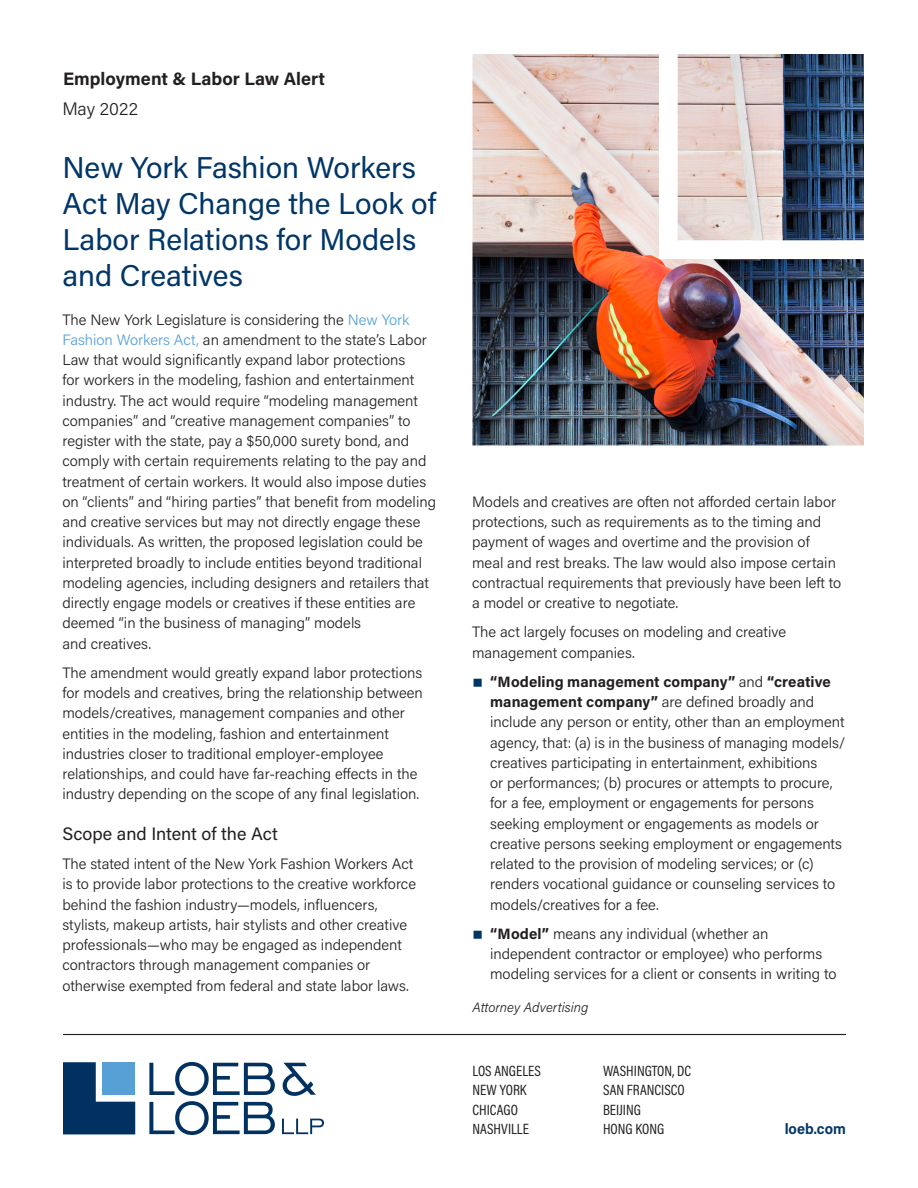
<style>
.page{position:relative;width:918px;height:1188px;background:#fff}
.page>*{position:absolute;margin:0;border:0;box-sizing:border-box;transform-origin:0 0}
._01_Title{font:30px/36px "Acumin Pro";color:#003667}
.t1{font:700 18px "Acumin Pro";color:#231f20}
._02_Body_Head{font:18px "Acumin Pro";color:#231f20}
._00c_Alert_Date{font:300 18px "Acumin Pro";color:#231f20}
._03a_Body{font:300 15px/20.2px "Acumin Pro";color:#231f20}
._10a_Footer_-_List_o{font:15px "Acumin Pro Cond";color:#231f20}
._10b_Footer_-_Websit{font:700 15px "Acumin Pro Semi Cond";color:#003667}
._09f_Attorney_Advert{font:italic 300 13.5px "Acumin Pro";color:#231f20}
.s1{color:#56a0d5}
.s2{font-weight:900;font-size:24px;color:#003667}
.s3{font-weight:700}
</style>
<div class="page">
<img style="left:472px;top:54px;width:392px;height:392px">
<svg style="left:659px;top:54px;width:205px;height:205px"></svg>
<svg style="left:63px;top:1062px;width:72px;height:72px;background:#1d4872"></svg>
<div style="left:102px;top:1062px;width:33px;height:33px;background:#56a0d5"></div>
<svg style="left:283px;top:1063px;width:33px;height:33px"></svg>
<svg style="left:149px;top:1062px;width:126px;height:73px"></svg>
<svg style="left:282px;top:1119px;width:42px;height:15px"></svg>
<hr style="left:63px;top:1034px;width:783px;height:1px;background:#231f20">
<p class="t1" style="left:63px;top:66px;width:264px">Employment &amp; Labor Law Alert</p>
<p class="_00c_Alert_Date" style="left:62px;top:97px;width:77px">May 2022</p>
<p class="_01_Title" style="left:62px;top:149px;width:375px">New York Fashion Workers<br>Act May Change the Look of<br>Labor Relations for Models and Creatives</p>
<p class="_03a_Body" style="left:62px;top:309px;width:375px">The New York Legislature is considering the <span class="s1">New York Fashion Workers Act,</span> an amendment to the state’s Labor Law that would significantly expand labor protections<br>for workers in the modeling, fashion and entertainment industry. The act would require “modeling management companies” and “creative management companies” to register with the state, pay a $50,000 surety bond, and comply with certain requirements relating to the pay and treatment of certain workers. It would also impose duties on “clients” and “hiring parties” that benefit from modeling and creative services but may not directly engage these individuals. As written, the proposed legislation could be interpreted broadly to include entities beyond traditional modeling agencies, including designers and retailers that directly engage models or creatives if these entities are deemed “in the business of managing” models<br>and creatives.</p>
<p class="_03a_Body" style="left:62px;top:662px;width:362px">The amendment would greatly expand labor protections for models and creatives, bring the relationship between models/creatives, management companies and other entities in the modeling, fashion and entertainment industries closer to traditional employer-employee relationships, and could have far-reaching effects in the industry depending on the scope of any final legislation.</p>
<p class="_02_Body_Head" style="left:62px;top:821px;width:217px">Scope and Intent of the Act</p>
<p class="_03a_Body" style="left:62px;top:853px;width:355px">The stated intent of the New York Fashion Workers Act is to provide labor protections to the creative workforce behind the fashion industry—models, influencers, stylists, makeup artists, hair stylists and other creative professionals—who may be engaged as independent contractors through management companies or otherwise exempted from federal and state labor laws.</p>
<p class="_03a_Body" style="left:472px;top:491px;width:371px">Models and creatives are often not afforded certain labor protections, such as requirements as to the timing and payment of wages and overtime and the provision of meal and rest breaks. The law would also impose certain contractual requirements that previously have been left to a model or creative to negotiate.</p>
<p class="_03a_Body" style="left:472px;top:621px;width:316px">The act largely focuses on modeling and creative management companies.</p>
<p class="_03a_Body" style="left:490px;top:671px;width:357px;text-indent:-18px"><span class="s2">■</span> <span class="s3">“Modeling management company”</span> and <span class="s3">“creative management company”</span> are defined broadly and include any person or entity, other than an employment agency, that: (a) is in the business of managing models/ creatives participating in entertainment, exhibitions<br>or performances; (b) procures or attempts to procure, for a fee, employment or engagements for persons seeking employment or engagements as models or creative persons seeking employment or engagements related to the provision of modeling services; or (c) renders vocational guidance or counseling services to models/creatives for a fee.</p>
<p class="_03a_Body" style="left:490px;top:923px;width:348px;text-indent:-18px"><span class="s2">■</span> <span class="s3">“Model”</span> means any individual (whether an independent contractor or employee) who performs modeling services for a client or consents in writing to</p>
<p class="_09f_Attorney_Advert" style="left:472px;top:998px;width:117px">Attorney Advertising</p>
<p class="_10a_Footer_-_List_o" style="left:472px;top:1061px;width:70px">LOS ANGELES</p>
<p class="_10a_Footer_-_List_o" style="left:472px;top:1080px;width:56px">NEW YORK</p>
<p class="_10a_Footer_-_List_o" style="left:472px;top:1100px;width:47px">CHICAGO</p>
<p class="_10a_Footer_-_List_o" style="left:472px;top:1119px;width:58px">NASHVILLE</p>
<p class="_10a_Footer_-_List_o" style="left:603px;top:1061px;width:90px">WASHINGTON, DC</p>
<p class="_10a_Footer_-_List_o" style="left:603px;top:1080px;width:83px">SAN FRANCISCO</p>
<p class="_10a_Footer_-_List_o" style="left:603px;top:1100px;width:40px">BEIJING</p>
<p class="_10a_Footer_-_List_o" style="left:603px;top:1119px;width:63px">HONG KONG</p>
<p class="_10b_Footer_-_Websit" style="left:785px;top:1118px;width:63px">loeb.com</p>
</div>
